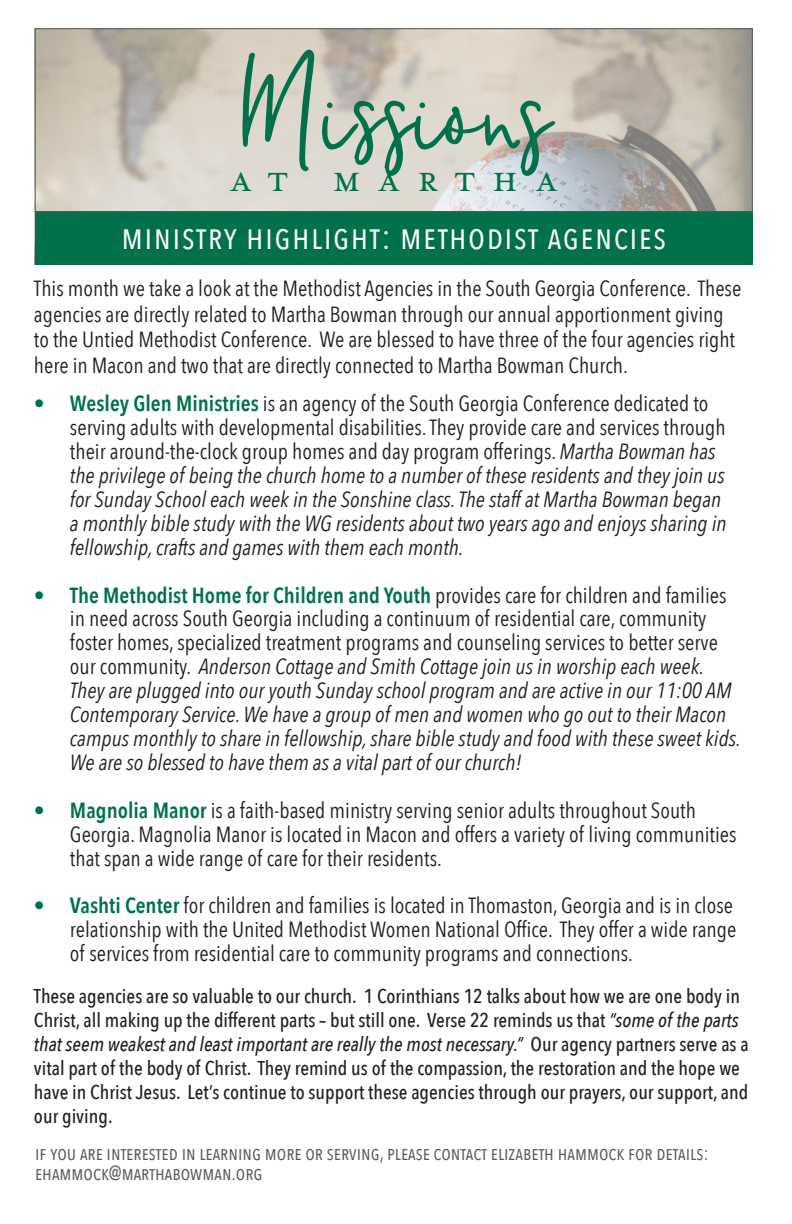
<style>
.page{position:relative;width:792px;height:1224px;background:#fff}
.page>*{position:absolute;margin:0;border:0;box-sizing:border-box;transform-origin:0 0}
.t1{font:157.4px "Poppitand Finch Script";color:#01714b}
.t2{font:41.8px "Mrs Eaves Small Caps OT";letter-spacing:.42em;color:#01714b}
.t3{font:35.8px "Avenir Next Condensed";letter-spacing:.04em;color:#fff}
.t4{font:italic 22px/24px "Avenir Next Condensed";color:#231f20}
.t5{font:22px/24px "Avenir Next Condensed";color:#231f20}
.t6{font:500 20px/24px "Avenir Next Condensed";color:#231f20}
.t7{font:20px/20px "Avenir Next Condensed";color:#58585a}
.s1{font-weight:600;font-style:normal;color:#01714b}
.s2{font-style:normal}
.s3{font-weight:600;color:#01714b}
.s4{font-style:italic}
</style>
<div class="page">
<img style="left:37px;top:30px;width:714px;height:180px">
<div style="left:35px;top:212px;width:718px;height:53px;background:#01714b"></div>
<div style="left:35px;top:28px;width:718px;height:184px;border:1px solid #58585a"></div>
<p class="t1" style="left:240px;top:27px;width:309px">Missions</p>
<p class="t2" style="left:230px;top:156px;width:328px">at martha</p>
<p class="t3" style="left:121px;top:206px;width:546px">ministry highlight: methodist agencies</p>
<p class="t5" style="left:34px;top:274px;width:709px;line-height:26px">This month we take a look at the Methodist Agencies in the South Georgia Conference. These agencies are directly related to Martha Bowman through our annual apportionment giving to the Untied Methodist Conference. We are blessed to have three of the four agencies right here in Macon and two that are directly connected to Martha Bowman Church.</p>
<p class="t4" style="left:70px;top:392px;width:658px;text-indent:-36px"><span class="s1">• Wesley Glen Ministries</span> <span class="s2">is an agency of the South Georgia Conference dedicated to serving adults with developmental disabilities. They provide care and services through their around-the-clock group homes and day program offerings.</span> Martha Bowman has the privilege of being the church home to a number of these residents and they join us for Sunday School each week in the Sonshine class. The staff at Martha Bowman began a monthly bible study with the WG residents about two years ago and enjoys sharing in fellowship, crafts and games with them each month.</p>
<p class="t4" style="left:70px;top:583px;width:672px;text-indent:-36px"><span class="s1">• The Methodist Home for Children and Youth</span> <span class="s2">provides care for children and families in need across South Georgia including a continuum of residential care, community foster homes, specialized treatment programs and counseling services to better serve our community.</span> Anderson Cottage and Smith Cottage join us in worship each week.<br>They are plugged into our youth Sunday school program and are active in our 11:00 AM Contemporary Service. We have a group of men and women who go out to their Macon campus monthly to share in fellowship, share bible study and food with these sweet kids.<br>We are so blessed to have them as a vital part of our church!</p>
<p class="t5" style="left:70px;top:797px;width:668px;text-indent:-36px"><span class="s3">• Magnolia Manor</span> is a faith-based ministry serving senior adults throughout South<br>Georgia. Magnolia Manor is located in Macon and offers a variety of living communities that span a wide range of care for their residents.</p>
<p class="t5" style="left:70px;top:893px;width:668px;text-indent:-36px"><span class="s3">• Vashti Center</span> for children and families is located in Thomaston, Georgia and is in close relationship with the United Methodist Women National Office. They offer a wide range of services from residential care to community programs and connections.</p>
<p class="t6" style="left:34px;top:984px;width:716px">These agencies are so valuable to our church. 1 Corinthians 12 talks about how we are one body in Christ, all making up the different parts – but still one. Verse 22 reminds us that <span class="s4">“some of the parts that seem weakest and least important are really the most necessary.”</span> Our agency partners serve as a vital part of the body of Christ. They remind us of the compassion, the restoration and the hope we have in Christ Jesus. Let’s continue to support these agencies through our prayers, our support, and our giving.</p>
<p class="t7" style="left:35px;top:1142px;width:675px">if you are interested in learning more or serving, please contact elizabeth hammock for details: ehammock@marthabowman.org</p>
</div>
